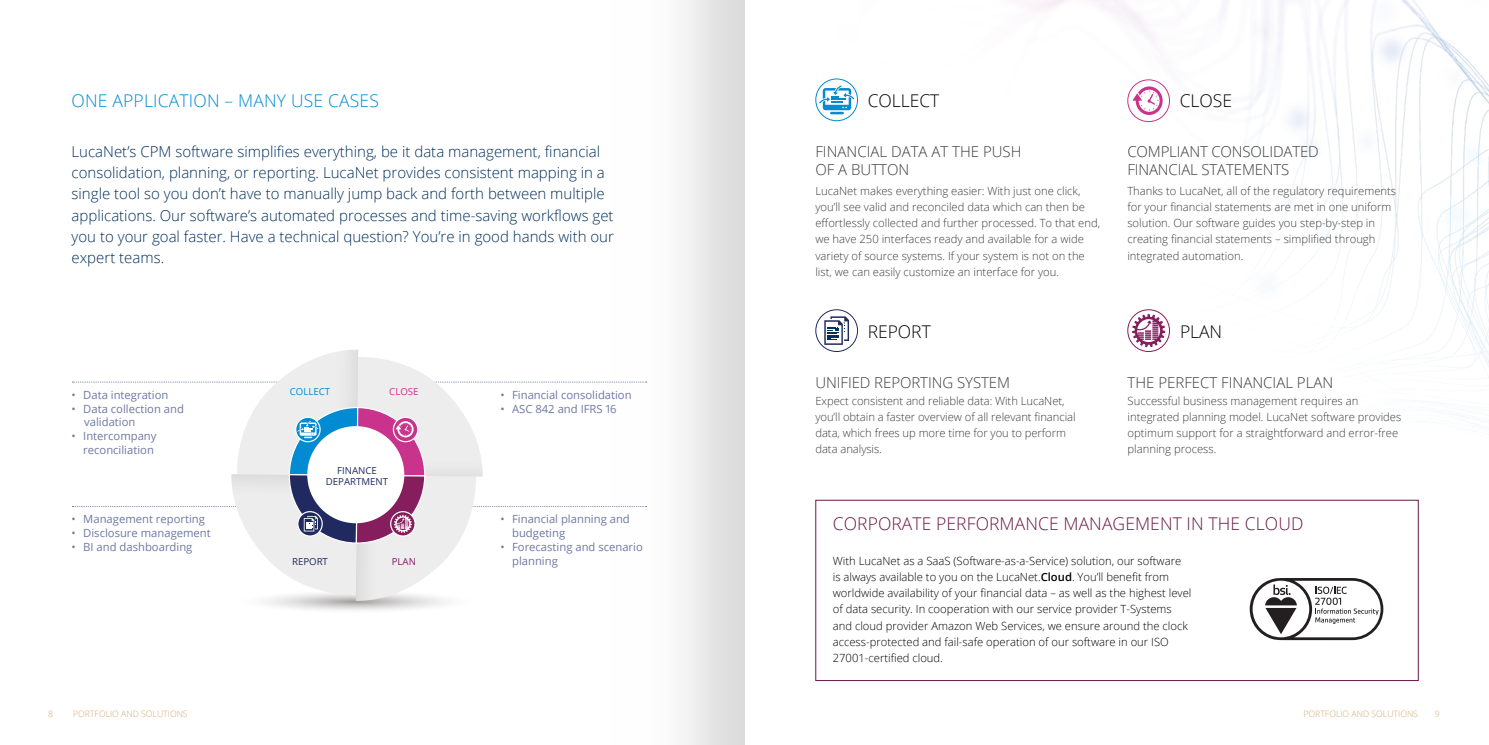
<style>
.page{position:relative;width:1489px;height:745px;background:#fff}
.page>*{position:absolute;margin:0;border:0;box-sizing:border-box;transform-origin:0 0}
.t1{font:300 17.5px "Open Sans";letter-spacing:.005em;color:#691946}
.t2{font:300 17.5px "Open Sans";letter-spacing:.01em;color:#008bd2}
.t3{font:300 17.5px "Open Sans";letter-spacing:-.005em;color:#000}
.t4{font:300 15px/21.2px "Open Sans";color:#00305d}
.t5{font:300 15px/18px "Open Sans";letter-spacing:-.005em;color:#3c3c3b}
.t6{font:300 11.25px/16.2px "Open Sans";color:#3c3c3b}
.t7{font:300 11.25px/16.2px "Open Sans";color:#000}
.t8{font:11.25px/13.8px "Open Sans";color:#6f79a2}
.t9{font:9.62px/10.9px "Open Sans";color:#202a60;text-align:center}
.t10{font:9.62px "Open Sans";color:#008bd2}
.t11{font:9.62px "Open Sans";color:#c9338b}
.t12{font:9.62px "Open Sans";color:#821d66}
.t13{font:300 8.75px "Open Sans";letter-spacing:-.005em;color:#d4aa73}
.s1{font-weight:600}
</style>
<div class="page">
<img style="left:815px;top:0;width:673px;height:682px">
<div style="left:570px;top:0;width:174px;height:744px;background:linear-gradient(to right,#fff,#e2e2e2)"></div>
<div style="left:815px;top:499px;width:603px;height:181px;border:1px solid #691946"></div>
<svg style="left:1249px;top:577px;width:134px;height:62px"></svg>
<svg style="left:819px;top:85px;width:35px;height:29px"></svg>
<div style="left:815px;top:78px;width:42px;height:43px;border:1px solid #008bd2;border-radius:50%"></div>
<svg style="left:1132px;top:86px;width:30px;height:29px"></svg>
<div style="left:1127px;top:79px;width:42px;height:43px;border:1px solid #c9338b;border-radius:50%"></div>
<svg style="left:1131px;top:314px;width:34px;height:33px"></svg>
<div style="left:1127px;top:309px;width:42px;height:42px;border:1px solid #861d5d;border-radius:50%"></div>
<svg style="left:824px;top:316px;width:25px;height:28px"></svg>
<div style="left:815px;top:309px;width:42px;height:42px;border:1px solid #202a60;border-radius:50%"></div>
<svg style="left:72px;top:349px;width:574px;height:263px"></svg>
<h1 class="t2" style="left:72px;top:88px;width:309px">ONE APPLICATION – MANY USE CASES</h1>
<p class="t4" style="left:72px;top:140px;width:544px">LucaNet’s CPM software simplifies everything, be it data management, financial consolidation, planning, or reporting. LucaNet provides consistent mapping in a single tool so you don’t have to manually jump back and forth between multiple applications. Our software’s automated processes and time-saving workflows get you to your goal faster. Have a technical question? You’re in good hands with our expert teams.</p>
<p class="t8" style="left:72px;top:387px;width:98px">• Data integration</p>
<p class="t8" style="left:84px;top:401px;width:101px;text-indent:-13px">• Data collection and validation</p>
<p class="t8" style="left:72px;top:428px;width:86px;text-align:right">• Intercompany reconciliation</p>
<p class="t8" style="left:72px;top:511px;width:135px">• Management reporting</p>
<p class="t8" style="left:72px;top:525px;width:141px">• Disclosure management</p>
<p class="t8" style="left:72px;top:539px;width:122px">• BI and dashboarding</p>
<p class="t10" style="left:290px;top:385px;width:42px">COLLECT</p>
<p class="t11" style="left:389px;top:385px;width:31px">CLOSE</p>
<p class="t9" style="left:326px;top:464px;width:64px">FINANCE<br>DEPARTMENT</p>
<p class="t9" style="left:292px;top:555px;width:37px">REPORT</p>
<p class="t12" style="left:392px;top:554px;width:26px">PLAN</p>
<p class="t8" style="left:500px;top:387px;width:133px">• Financial consolidation</p>
<p class="t8" style="left:500px;top:401px;width:118px">• ASC 842 and IFRS 16</p>
<p class="t8" style="left:512px;top:511px;width:119px;text-indent:-12px">• Financial planning and budgeting</p>
<p class="t8" style="left:512px;top:539px;width:132px;text-indent:-12px">• Forecasting and scenario planning</p>
<h1 class="t3" style="left:867px;top:88px;width:73px">COLLECT</h1>
<h1 class="t3" style="left:1179px;top:88px;width:54px">CLOSE</h1>
<h2 class="t5" style="left:815px;top:142px;width:208px">FINANCIAL DATA AT THE PUSH<br>OF A BUTTON</h2>
<p class="t6" style="left:815px;top:182px;width:286px">LucaNet makes everything easier: With just one click, you’ll see valid and reconciled data which can then be effortlessly collected and further processed. To that end, we have 250 interfaces ready and available for a wide variety of source systems. If your system is not on the list, we can easily customize an interface for you.</p>
<h2 class="t5" style="left:1127px;top:142px;width:193px">COMPLIANT CONSOLIDATED<br>FINANCIAL STATEMENTS</h2>
<p class="t6" style="left:1127px;top:182px;width:270px">Thanks to LucaNet, all of the regulatory requirements for your financial statements are met in one uniform solution. Our software guides you step-by-step in creating financial statements – simplified through integrated automation.</p>
<h1 class="t3" style="left:867px;top:319px;width:64px">REPORT</h1>
<h1 class="t3" style="left:1179px;top:319px;width:44px">PLAN</h1>
<h2 class="t5" style="left:815px;top:373px;width:196px">UNIFIED REPORTING SYSTEM</h2>
<p class="t6" style="left:815px;top:392px;width:262px">Expect consistent and reliable data: With LucaNet, you’ll obtain a faster overview of all relevant financial data, which frees up more time for you to perform data analysis.</p>
<h2 class="t5" style="left:1127px;top:373px;width:207px">THE PERFECT FINANCIAL PLAN</h2>
<p class="t6" style="left:1127px;top:392px;width:275px">Successful business management requires an integrated planning model. LucaNet software provides optimum support for a straightforward and error-free planning process.</p>
<h1 class="t1" style="left:832px;top:511px;width:472px">CORPORATE PERFORMANCE MANAGEMENT IN THE CLOUD</h1>
<p class="t7" style="left:832px;top:551px;width:360px">With LucaNet as a SaaS (Software-as-a-Service) solution, our software is always available to you on the LucaNet.<span class="s1">Cloud</span>. You’ll benefit from worldwide availability of your financial data – as well as the highest level of data security. In cooperation with our service provider T-Systems and cloud provider Amazon Web Services, we ensure around the clock access-protected and fail-safe operation of our software in our ISO 27001-certified cloud.</p>
<p class="t13" style="left:48px;top:707px;width:6px">8</p>
<p class="t13" style="left:1434px;top:707px;width:6px">9</p>
<p class="t13" style="left:73px;top:707px;width:116px">PORTFOLIO AND SOLUTIONS</p>
<p class="t13" style="left:1303px;top:707px;width:116px">PORTFOLIO AND SOLUTIONS</p>
</div>
